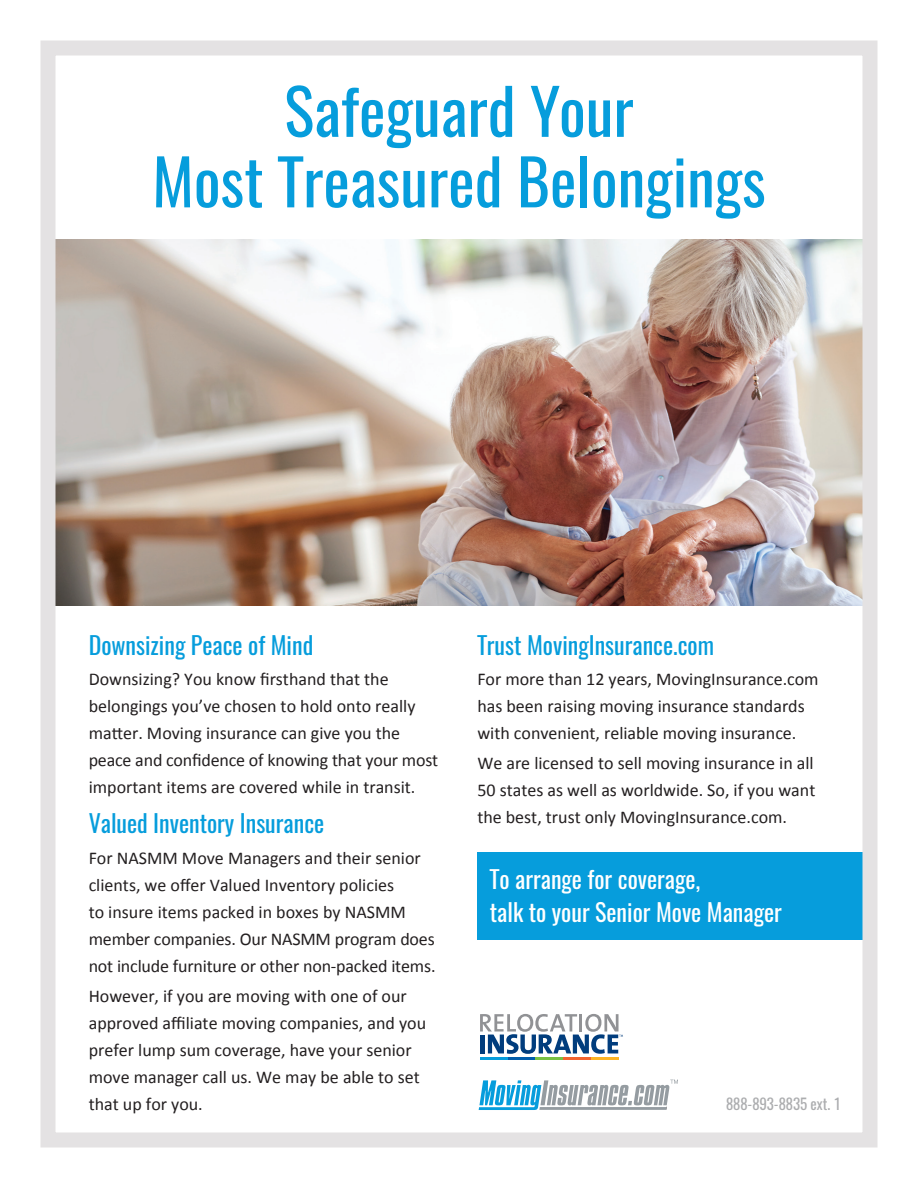
<style>
.page{position:relative;width:918px;height:1188px;background:#fff}
.page>*{position:absolute;margin:0;border:0;box-sizing:border-box;transform-origin:0 0}
.t1{font:63px/70.5px "Oswald";color:#069ddc;text-align:center}
.t2{font:24px "Oswald";color:#069ddc}
.t3{font:24px/33px "Oswald";color:#fff}
.t4{font:18px/27px "Calibri";color:#231f20}
.t5{font:15px "Oswald";color:#acadaf}
</style>
<div class="page">
<div style="left:477px;top:852px;width:393px;height:88px;background:#069ddc"></div>
<img style="left:56px;top:240px;width:806px;height:366px">
<svg style="left:479px;top:1080px;width:199px;height:30px"></svg>
<div style="left:40px;top:40px;width:838px;height:1108px;border:15px solid #e4e2e3"></div>
<svg style="left:480px;top:1014px;width:143px;height:40px"></svg>
<hr style="left:480px;top:1057px;width:27px;height:2px;background:#069ddc">
<hr style="left:508px;top:1057px;width:27px;height:2px;background:#015dab">
<hr style="left:536px;top:1057px;width:27px;height:2px;background:#79c142">
<hr style="left:563px;top:1057px;width:28px;height:2px;background:#f2642f">
<hr style="left:591px;top:1057px;width:28px;height:2px;background:#fcb424">
<p class="t1" style="left:152px;top:76px;width:615px">Safeguard Your<br>Most Treasured Belongings</p>
<p class="t2" style="left:89px;top:628px;width:226px">Downsizing Peace of Mind</p>
<p class="t4" style="left:89px;top:665px;width:351px">Downsizing? You know firsthand that the belongings you’ve chosen to hold onto really matter. Moving insurance can give you the peace and confidence of knowing that your most important items are covered while in transit.</p>
<p class="t2" style="left:89px;top:807px;width:237px">Valued Inventory Insurance</p>
<p class="t4" style="left:89px;top:843px;width:348px">For NASMM Move Managers and their senior clients, we offer Valued Inventory policies<br>to insure items packed in boxes by NASMM member companies. Our NASMM program does not include furniture or other non-packed items.</p>
<p class="t4" style="left:89px;top:982px;width:339px">However, if you are moving with one of our approved affiliate moving companies, and you prefer lump sum coverage, have your senior move manager call us. We may be able to set that up for you.</p>
<p class="t2" style="left:477px;top:628px;width:238px">Trust MovingInsurance.com</p>
<p class="t4" style="left:477px;top:665px;width:343px">For more than 12 years, MovingInsurance.com has been raising moving insurance standards with convenient, reliable moving insurance.</p>
<p class="t4" style="left:477px;top:749px;width:340px;text-align:justify">We are licensed to sell moving insurance in all 50 states as well as worldwide. So, if you want the best, trust only MovingInsurance.com.</p>
<p class="t3" style="left:490px;top:862px;width:294px">To arrange for coverage,<br>talk to your Senior Move Manager</p>
<p class="t5" style="left:726px;top:1093px;width:116px">888-893-8835 ext. 1</p>
</div>
